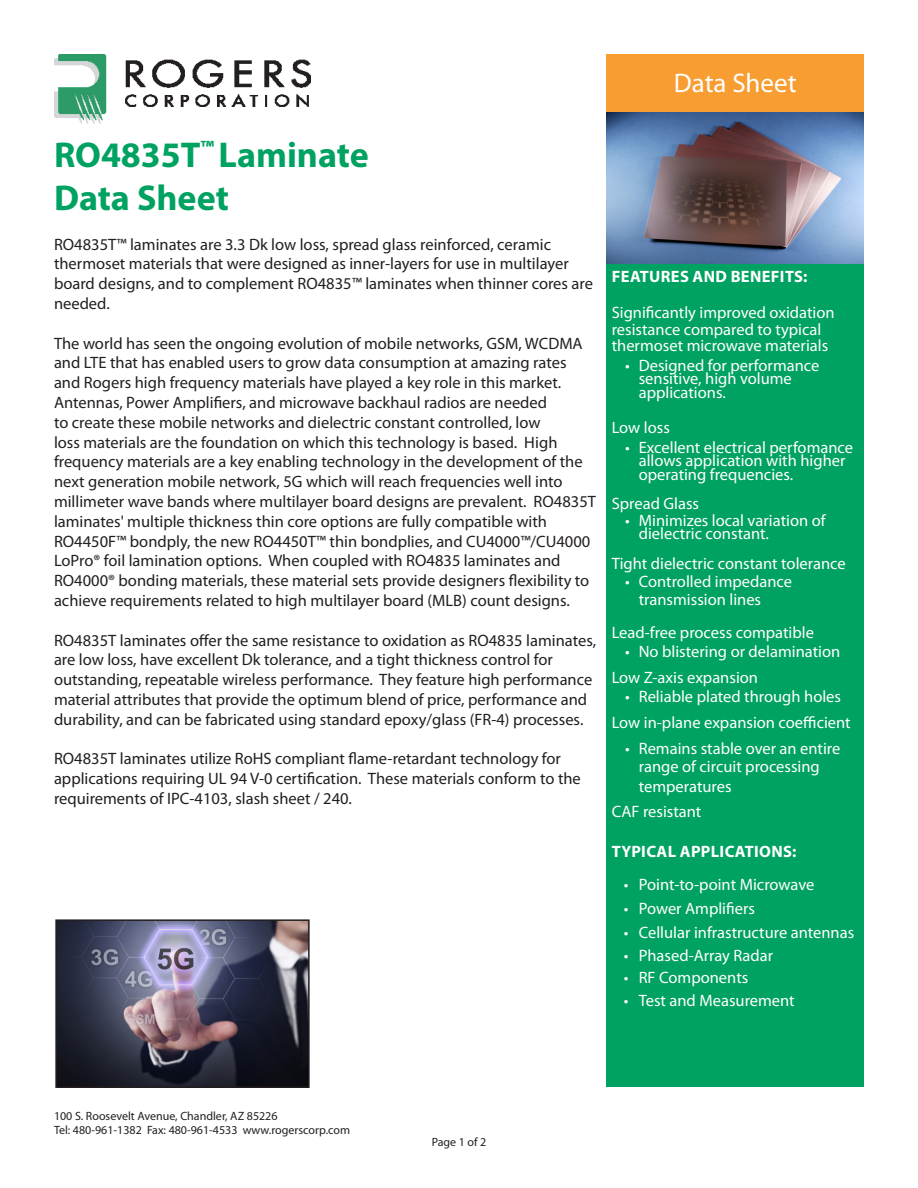
<style>
.page{position:relative;width:918px;height:1188px;background:#fff}
.page>*{position:absolute;margin:0;border:0;box-sizing:border-box;transform-origin:0 0}
.t1{font:700 36px "Myriad Pro";color:#00a261}
.t2{font:27px "Myriad Pro";color:#fff}
.t3{font:16.5px/19.8px "Myriad Pro";color:#231f20}
.Feature{font:16.5px/13.5px "Myriad Pro";color:#fff}
.t4{font:700 16.5px "Myriad Pro";letter-spacing:.02em;color:#fff}
.t5{font:12px "Myriad Pro";color:#231f20}
</style>
<div class="page">
<div style="left:606px;top:54px;width:258px;height:1033px;background:#00a261"></div>
<img style="left:606px;top:112px;width:258px;height:152px">
<img style="left:658px;top:160px;width:127px;height:81px">
<div style="left:606px;top:54px;width:258px;height:58px;background:#f89d31"></div>
<img style="left:54px;top:54px;width:256px;height:70px">
<img style="left:58px;top:922px;width:249px;height:163px">
<div style="left:55px;top:919px;width:255px;height:169px;border:2px solid #231f20"></div>
<p class="t2" style="left:674px;top:66px;width:124px">Data Sheet</p>
<p class="t1" style="left:54px;top:131px;width:316px">RO4835T<sup>™</sup> Laminate</p>
<p class="t1" style="left:54px;top:174px;width:176px">Data Sheet</p>
<p class="t3" style="left:54px;top:234px;width:541px">RO4835T™ laminates are 3.3 Dk low loss, spread glass reinforced, ceramic thermoset materials that were designed as inner-layers for use in multilayer board designs, and to complement RO4835™ laminates when thinner cores are needed.</p>
<p class="t3" style="left:54px;top:333px;width:544px">The world has seen the ongoing evolution of mobile networks, GSM, WCDMA and LTE that has enabled users to grow data consumption at amazing rates and Rogers high frequency materials have played a key role in this market.<br>Antennas, Power Amplifiers, and microwave backhaul radios are needed<br>to create these mobile networks and dielectric constant controlled, low<br>loss materials are the foundation on which this technology is based. High frequency materials are a key enabling technology in the development of the next generation mobile network, 5G which will reach frequencies well into millimeter wave bands where multilayer board designs are prevalent. RO4835T laminates' multiple thickness thin core options are fully compatible with RO4450F™ bondply, the new RO4450T™ thin bondplies, and CU4000™/CU4000<br>LoPro® foil lamination options. When coupled with RO4835 laminates and RO4000® bonding materials, these material sets provide designers flexibility to achieve requirements related to high multilayer board (MLB) count designs.</p>
<p class="t3" style="left:54px;top:630px;width:544px">RO4835T laminates offer the same resistance to oxidation as RO4835 laminates, are low loss, have excellent Dk tolerance, and a tight thickness control for outstanding, repeatable wireless performance. They feature high performance material attributes that provide the optimum blend of price, performance and durability, and can be fabricated using standard epoxy/glass (FR-4) processes.</p>
<p class="t3" style="left:54px;top:749px;width:528px">RO4835T laminates utilize RoHS compliant flame-retardant technology for applications requiring UL 94 V-0 certification. These materials conform to the requirements of IPC-4103, slash sheet / 240.</p>
<p class="t4" style="left:612px;top:265px;width:197px">FEATURES AND BENEFITS:</p>
<p class="Feature" style="left:612px;top:304px;width:224px;line-height:16.5px">Significantly improved oxidation resistance compared to typical thermoset microwave materials</p>
<p class="Feature" style="left:639px;top:358px;width:182px;text-indent:-14px">• Designed for performance sensitive, high volume applications.</p>
<p class="Feature" style="left:612px;top:421px;width:60px">Low loss</p>
<p class="Feature" style="left:639px;top:440px;width:216px;text-indent:-14px">• Excellent electrical perfomance allows application with higher operating frequencies.</p>
<p class="Feature" style="left:612px;top:497px;width:89px">Spread Glass</p>
<p class="Feature" style="left:639px;top:513px;width:188px;text-indent:-14px">• Minimizes local variation of dielectric constant.</p>
<p class="Feature" style="left:612px;top:556px;width:236px">Tight dielectric constant tolerance</p>
<p class="Feature" style="left:639px;top:572px;width:155px;line-height:18px;text-indent:-14px">• Controlled impedance transmission lines</p>
<p class="Feature" style="left:612px;top:625px;width:204px">Lead-free process compatible</p>
<p class="Feature" style="left:625px;top:645px;width:216px">• No blistering or delamination</p>
<p class="Feature" style="left:612px;top:670px;width:148px">Low Z-axis expansion</p>
<p class="Feature" style="left:625px;top:690px;width:217px">• Reliable plated through holes</p>
<p class="Feature" style="left:612px;top:716px;width:240px">Low in-plane expansion coefficient</p>
<p class="Feature" style="left:625px;top:739px;width:217px;line-height:18px;text-align:center">• Remains stable over an entire range of circuit processing</p>
<p class="Feature" style="left:639px;top:779px;width:94px">temperatures</p>
<p class="Feature" style="left:612px;top:805px;width:91px">CAF resistant</p>
<p class="t4" style="left:612px;top:841px;width:186px">TYPICAL APPLICATIONS:</p>
<p class="Feature" style="left:624px;top:878px;width:192px">• Point-to-point Microwave</p>
<p class="Feature" style="left:624px;top:902px;width:133px">• Power Amplifiers</p>
<p class="Feature" style="left:624px;top:926px;width:232px">• Cellular infrastructure antennas</p>
<p class="Feature" style="left:624px;top:948px;width:151px">• Phased-Array Radar</p>
<p class="Feature" style="left:624px;top:971px;width:126px">• RF Components</p>
<p class="Feature" style="left:624px;top:993px;width:172px">• Test and Measurement</p>
<p class="t5" style="left:54px;top:1108px;width:225px">100 S. Roosevelt Avenue, Chandler, AZ 85226</p>
<p class="t5" style="left:54px;top:1123px;width:298px">Tel: 480-961-1382 Fax: 480-961-4533 www.rogerscorp.com</p>
<p class="t5" style="left:432px;top:1135px;width:56px">Page 1 of 2</p>
</div>
